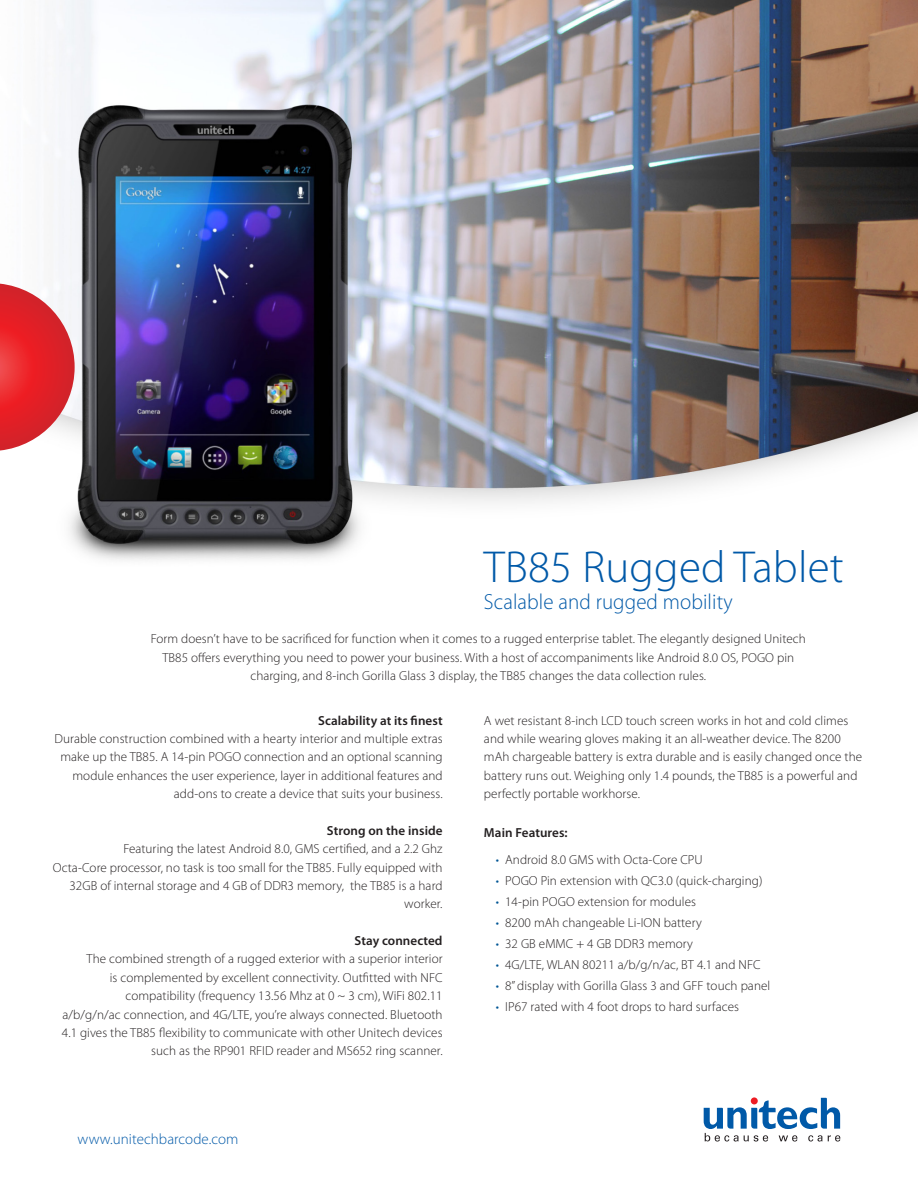
<style>
.page{position:relative;width:918px;height:1188px;background:#fff}
.page>*{position:absolute;margin:0;border:0;box-sizing:border-box;transform-origin:0 0}
.t1{font:300 45px "Myriad Pro";letter-spacing:.005em;color:#0059a8}
.t2{font:300 21.9px "Myriad Pro";letter-spacing:.005em;color:#0059a8;scale:.96 1}
.t3{font:300 15px "Myriad Pro";letter-spacing:.005em;color:#0059a8}
.t4{font:300 13.2px/18.3px "Myriad Pro";letter-spacing:.005em;color:#231f20;text-align:right}
.t5{font:600 13.2px "Myriad Pro";letter-spacing:.005em;color:#231f20}
.s1{color:#005595}
</style>
<div class="page">
<img style="left:0;top:0;width:918px;height:560px">
<svg style="left:704px;top:1098px;width:136px;height:44px"></svg>
<svg style="left:0;top:284px;width:75px;height:167px"></svg>
<p class="t1" style="left:484px;top:540px;width:361px">TB85 Rugged Tablet</p>
<p class="t2" style="left:484px;top:589px;width:261px">Scalable and rugged mobility</p>
<p class="t4" style="left:151px;top:629px;width:657px;text-align:center">Form doesn’t have to be sacrificed for function when it comes to a rugged enterprise tablet. The elegantly designed Unitech<br>TB85 offers everything you need to power your business. With a host of accompaniments like Android 8.0 OS, POGO pin charging, and 8-inch Gorilla Glass 3 display, the TB85 changes the data collection rules.</p>
<p class="t4" style="left:484px;top:711px;width:380px;text-align:left">A wet resistant 8-inch LCD touch screen works in hot and cold climes and while wearing gloves making it an all-weather device. The 8200 mAh chargeable battery is extra durable and is easily changed once the battery runs out. Weighing only 1.4 pounds, the TB85 is a powerful and perfectly portable workhorse.</p>
<p class="t5" style="left:484px;top:824px;width:85px">Main Features:</p>
<p class="t4" style="left:496px;top:850px;width:208px"><span class="s1">•</span> Android 8.0 GMS with Octa-Core CPU</p>
<p class="t4" style="left:496px;top:871px;width:268px"><span class="s1">•</span> POGO Pin extension with QC3.0 (quick-charging)</p>
<p class="t4" style="left:496px;top:892px;width:202px"><span class="s1">•</span> 14-pin POGO extension for modules</p>
<p class="t4" style="left:496px;top:913px;width:207px"><span class="s1">•</span> 8200 mAh changeable Li-ION battery</p>
<p class="t4" style="left:496px;top:934px;width:198px"><span class="s1">•</span> 32 GB eMMC + 4 GB DDR3 memory</p>
<p class="t4" style="left:496px;top:955px;width:266px"><span class="s1">•</span> 4G/LTE, WLAN 80211 a/b/g/n/ac, BT 4.1 and NFC</p>
<p class="t4" style="left:496px;top:976px;width:276px"><span class="s1">•</span> 8” display with Gorilla Glass 3 and GFF touch panel</p>
<p class="t4" style="left:496px;top:997px;width:245px"><span class="s1">•</span> IP67 rated with 4 foot drops to hard surfaces</p>
<p class="t5" style="left:318px;top:712px;width:126px">Scalability at its finest</p>
<p class="t4" style="left:55px;top:729px;width:390px">Durable construction combined with a hearty interior and multiple extras make up the TB85. A 14-pin POGO connection and an optional scanning module enhances the user experience, layer in additional features and add-ons to create a device that suits your business.</p>
<p class="t5" style="left:327px;top:822px;width:117px">Strong on the inside</p>
<p class="t4" style="left:123px;top:840px;width:321px">Featuring the latest Android 8.0, GMS certified, and a 2.2 Ghz</p>
<p class="t4" style="left:53px;top:858px;width:391px">Octa-Core processor, no task is too small for the TB85. Fully equipped with<br>32GB of internal storage and 4 GB of DDR3 memory, the TB85 is a hard worker.</p>
<p class="t5" style="left:355px;top:932px;width:90px">Stay connected</p>
<p class="t4" style="left:87px;top:950px;width:358px">The combined strength of a rugged exterior with a superior interior is complemented by excellent connectivity. Outfitted with NFC compatibility (frequency 13.56 Mhz at 0 ~ 3 cm), WiFi 802.11</p>
<p class="t4" style="left:62px;top:1005px;width:382px">a/b/g/n/ac connection, and 4G/LTE, you’re always connected. Bluetooth<br>4.1 gives the TB85 flexibility to communicate with other Unitech devices such as the RP901 RFID reader and MS652 ring scanner.</p>
<p class="t3" style="left:78px;top:1130px;width:162px">www.unitechbarcode.com</p>
</div>
